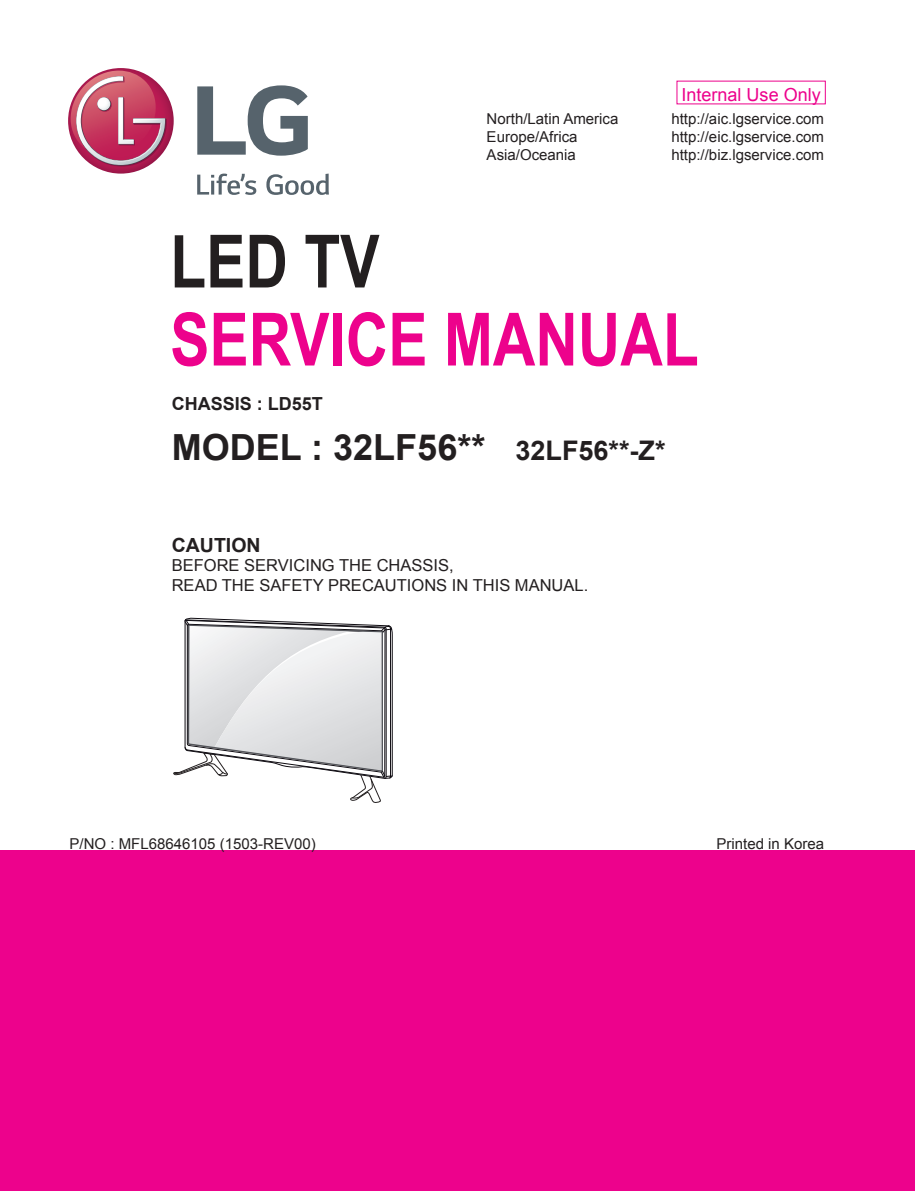
<style>
.page{position:relative;width:915px;height:1191px;background:#fff}
.page>*{position:absolute;margin:0;border:0;box-sizing:border-box;transform-origin:0 0}
.정규{font:700 73.5px "Arial";color:#ed028c;scale:.8 1}
.정규-2{font:700 73.5px "Arial";color:#231f20;scale:.8 1}
.정규-3{font:700 36px "Arial";color:#231f20}
.정규-4{font:700 19.5px "Arial";color:#231f20}
.정규-5{font:18px "Arial";color:#ed028c}
.정규-6{font:700 18px "Arial";color:#231f20}
.정규-7{font:16.5px "Arial";color:#231f20}
.정규-8{font:15px "Arial";color:#231f20}
.s1{font-size:27px}
</style>
<div class="page">
<div style="left:0;top:850px;width:914px;height:341px;background:#ed028c"></div>
<svg style="left:173px;top:618px;width:219px;height:185px"></svg>
<svg style="left:197px;top:174px;width:59px;height:21px"></svg>
<svg style="left:266px;top:174px;width:63px;height:21px"></svg>
<svg style="left:197px;top:85px;width:111px;height:71px"></svg>
<svg style="left:68px;top:68px;width:106px;height:106px"></svg>
<svg style="left:68px;top:71px;width:99px;height:95px"></svg>
<p class="정규-5" style="left:681px;top:82px;width:141px">Internal Use Only</p>
<p class="정규-8" style="left:486px;top:109px;width:133px">North/Latin America</p>
<p class="정규-8" style="left:671px;top:109px;width:154px">http://aic.lgservice.com</p>
<p class="정규-8" style="left:486px;top:127px;width:92px">Europe/Africa</p>
<p class="정규-8" style="left:671px;top:127px;width:154px">http://eic.lgservice.com</p>
<p class="정규-8" style="left:486px;top:145px;width:91px">Asia/Oceania</p>
<p class="정규-8" style="left:671px;top:145px;width:154px">http://biz.lgservice.com</p>
<p class="정규-2" style="left:170px;top:213px;width:263px">LED TV</p>
<p class="정규" style="left:170px;top:291px;width:662px">SERVICE MANUAL</p>
<p class="정규-6" style="left:172px;top:392px;width:153px">CHASSIS : LD55T</p>
<p class="정규-3" style="left:172px;top:423px;width:495px">MODEL : 32LF56** <span class="s1">32LF56**-Z*</span></p>
<p class="정규-4" style="left:172px;top:532px;width:90px">CAUTION</p>
<p class="정규-7" style="left:172px;top:555px;width:283px">BEFORE SERVICING THE CHASSIS,</p>
<p class="정규-7" style="left:172px;top:574px;width:418px">READ THE SAFETY PRECAUTIONS IN THIS MANUAL.</p>
<p class="정규-8" style="left:70px;top:834px;width:247px">P/NO : MFL68646105 (1503-REV00)</p>
<p class="정규-8" style="left:716px;top:834px;width:109px">Printed in Korea</p>
</div>
